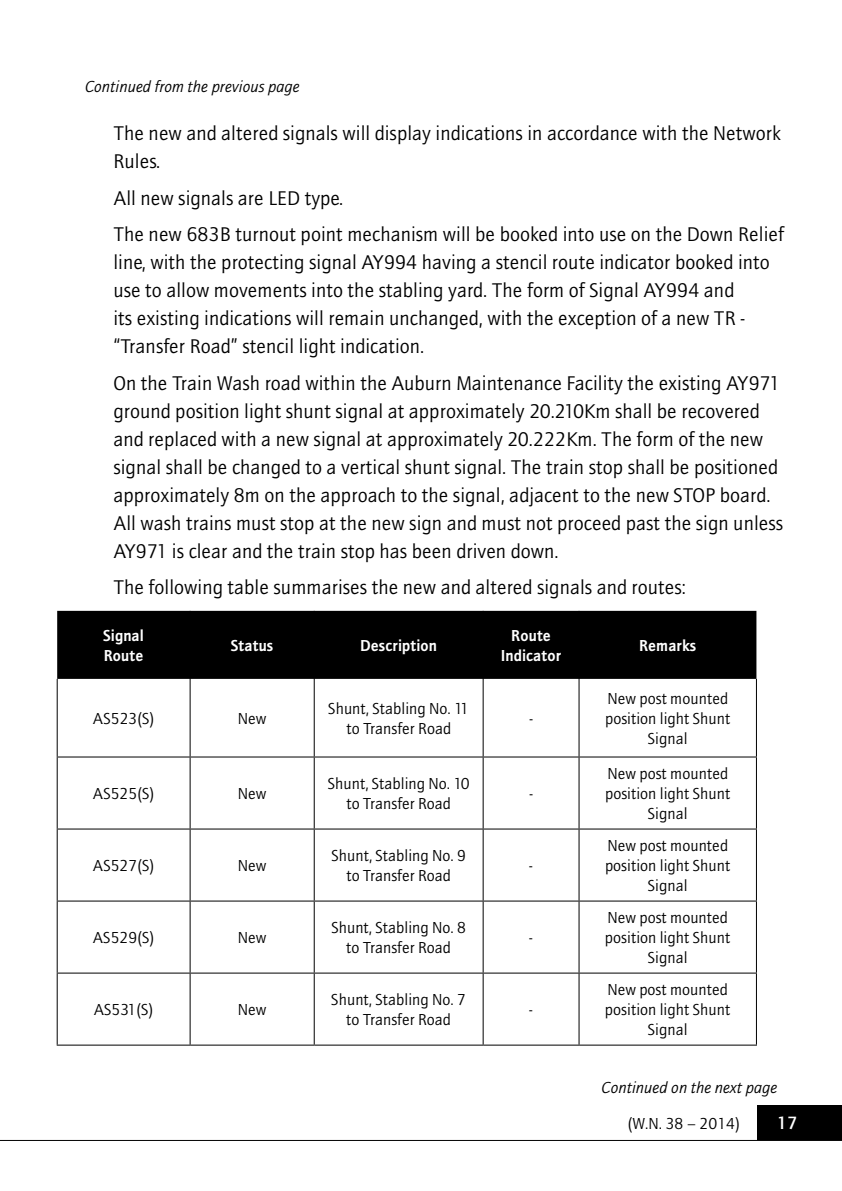
<style>
.page{position:relative;width:842px;height:1191px;background:#fff}
.page>*{position:absolute;margin:0;border:0;box-sizing:border-box;transform-origin:0 0}
.Main_Body_Text{font:20px/28px "AT Quay Sans";color:#000}
.t1{font:500 18px "AT Quay Sans";color:#fff}
.Body_Text_2{font:16px/20px "AT Quay Sans";color:#000;text-align:center}
.t2{font:italic 16px "AT Quay Sans";color:#000}
.Table_Head_copy{font:600 16px/20px "AT Quay Sans";color:#fff;text-align:center}
</style>
<div class="page">
<div style="left:757px;top:1106px;width:85px;height:34px;background:#000"></div>
<hr style="left:0;top:1140px;width:842px;height:1px;background:#000">
<div style="left:57px;top:611px;width:699px;height:68px;background:#000"></div>
<hr style="left:57px;top:756px;width:133px;height:1px;background:#000">
<hr style="left:190px;top:756px;width:124px;height:1px;background:#000">
<hr style="left:314px;top:756px;width:169px;height:1px;background:#000">
<hr style="left:483px;top:756px;width:96px;height:1px;background:#000">
<hr style="left:579px;top:756px;width:178px;height:1px;background:#000">
<hr style="left:57px;top:828px;width:133px;height:1px;background:#000">
<hr style="left:190px;top:828px;width:124px;height:1px;background:#000">
<hr style="left:314px;top:828px;width:169px;height:1px;background:#000">
<hr style="left:483px;top:828px;width:96px;height:1px;background:#000">
<hr style="left:579px;top:828px;width:178px;height:1px;background:#000">
<hr style="left:57px;top:900px;width:133px;height:1px;background:#000">
<hr style="left:190px;top:900px;width:124px;height:1px;background:#000">
<hr style="left:314px;top:900px;width:169px;height:1px;background:#000">
<hr style="left:483px;top:900px;width:96px;height:1px;background:#000">
<hr style="left:579px;top:900px;width:178px;height:1px;background:#000">
<hr style="left:57px;top:972px;width:133px;height:1px;background:#000">
<hr style="left:190px;top:972px;width:124px;height:1px;background:#000">
<hr style="left:314px;top:972px;width:169px;height:1px;background:#000">
<hr style="left:483px;top:972px;width:96px;height:1px;background:#000">
<hr style="left:579px;top:972px;width:178px;height:1px;background:#000">
<hr style="left:57px;top:1044px;width:133px;height:1px;background:#000">
<hr style="left:190px;top:1044px;width:124px;height:1px;background:#000">
<hr style="left:314px;top:1044px;width:169px;height:1px;background:#000">
<hr style="left:483px;top:1044px;width:96px;height:1px;background:#000">
<hr style="left:579px;top:1044px;width:178px;height:1px;background:#000">
<hr style="left:57px;top:679px;width:1px;height:77px;background:#000">
<hr style="left:57px;top:757px;width:1px;height:71px;background:#000">
<hr style="left:57px;top:829px;width:1px;height:71px;background:#000">
<hr style="left:57px;top:901px;width:1px;height:71px;background:#000">
<hr style="left:57px;top:973px;width:1px;height:71px;background:#000">
<hr style="left:190px;top:611px;width:1px;height:68px;background:#000">
<hr style="left:314px;top:611px;width:1px;height:68px;background:#000">
<hr style="left:483px;top:611px;width:1px;height:68px;background:#000">
<hr style="left:578px;top:611px;width:1px;height:68px;background:#000">
<hr style="left:190px;top:679px;width:1px;height:77px;background:#000">
<hr style="left:314px;top:679px;width:1px;height:77px;background:#000">
<hr style="left:483px;top:679px;width:1px;height:77px;background:#000">
<hr style="left:578px;top:679px;width:1px;height:77px;background:#000">
<hr style="left:756px;top:679px;width:1px;height:77px;background:#000">
<hr style="left:190px;top:757px;width:1px;height:71px;background:#000">
<hr style="left:314px;top:757px;width:1px;height:71px;background:#000">
<hr style="left:483px;top:757px;width:1px;height:71px;background:#000">
<hr style="left:578px;top:757px;width:1px;height:71px;background:#000">
<hr style="left:756px;top:757px;width:1px;height:71px;background:#000">
<hr style="left:190px;top:829px;width:1px;height:71px;background:#000">
<hr style="left:314px;top:829px;width:1px;height:71px;background:#000">
<hr style="left:483px;top:829px;width:1px;height:71px;background:#000">
<hr style="left:578px;top:829px;width:1px;height:71px;background:#000">
<hr style="left:756px;top:829px;width:1px;height:71px;background:#000">
<hr style="left:190px;top:901px;width:1px;height:71px;background:#000">
<hr style="left:314px;top:901px;width:1px;height:71px;background:#000">
<hr style="left:483px;top:901px;width:1px;height:71px;background:#000">
<hr style="left:578px;top:901px;width:1px;height:71px;background:#000">
<hr style="left:756px;top:901px;width:1px;height:71px;background:#000">
<hr style="left:190px;top:973px;width:1px;height:71px;background:#000">
<hr style="left:314px;top:973px;width:1px;height:71px;background:#000">
<hr style="left:483px;top:973px;width:1px;height:71px;background:#000">
<hr style="left:578px;top:973px;width:1px;height:71px;background:#000">
<hr style="left:756px;top:973px;width:1px;height:71px;background:#000">
<p class="t2" style="left:85px;top:77px;width:216px">Continued from the previous page</p>
<p class="Main_Body_Text" style="left:113px;top:119px;width:669px">The new and altered signals will display indications in accordance with the Network<br>Rules.</p>
<p class="Main_Body_Text" style="left:113px;top:184px;width:231px">All new signals are LED type.</p>
<p class="Main_Body_Text" style="left:113px;top:220px;width:672px">The new 683B turnout point mechanism will be booked into use on the Down Relief line, with the protecting signal AY994 having a stencil route indicator booked into use to allow movements into the stabling yard. The form of Signal AY994 and<br>its existing indications will remain unchanged, with the exception of a new TR - “Transfer Road” stencil light indication.</p>
<p class="Main_Body_Text" style="left:113px;top:369px;width:671px">On the Train Wash road within the Auburn Maintenance Facility the existing AY971 ground position light shunt signal at approximately 20.210Km shall be recovered and replaced with a new signal at approximately 20.222Km. The form of the new signal shall be changed to a vertical shunt signal. The train stop shall be positioned approximately 8m on the approach to the signal, adjacent to the new STOP board.<br>All wash trains must stop at the new sign and must not proceed past the sign unless AY971 is clear and the train stop has been driven down.</p>
<p class="Main_Body_Text" style="left:113px;top:573px;width:574px">The following table summarises the new and altered signals and routes:</p>
<p class="Table_Head_copy" style="left:103px;top:625px;width:42px">Signal</p>
<p class="Table_Head_copy" style="left:104px;top:645px;width:41px">Route</p>
<p class="Table_Head_copy" style="left:231px;top:635px;width:44px">Status</p>
<p class="Table_Head_copy" style="left:360px;top:635px;width:79px">Description</p>
<p class="Table_Head_copy" style="left:501px;top:625px;width:62px">Route<br>Indicator</p>
<p class="Table_Head_copy" style="left:639px;top:635px;width:59px">Remarks</p>
<p class="Body_Text_2" style="left:93px;top:708px;width:63px">AS523(S)</p>
<p class="Body_Text_2" style="left:238px;top:708px;width:30px">New</p>
<p class="Body_Text_2" style="left:328px;top:698px;width:142px">Shunt, Stabling No. 11 to Transfer Road</p>
<p class="Body_Text_2" style="left:93px;top:783px;width:63px">AS525(S)</p>
<p class="Body_Text_2" style="left:238px;top:783px;width:30px">New</p>
<p class="Body_Text_2" style="left:328px;top:773px;width:143px">Shunt, Stabling No. 10 to Transfer Road</p>
<p class="Body_Text_2" style="left:93px;top:855px;width:63px">AS527(S)</p>
<p class="Body_Text_2" style="left:238px;top:855px;width:30px">New</p>
<p class="Body_Text_2" style="left:331px;top:845px;width:136px">Shunt, Stabling No. 9 to Transfer Road</p>
<p class="Body_Text_2" style="left:93px;top:927px;width:63px">AS529(S)</p>
<p class="Body_Text_2" style="left:238px;top:927px;width:30px">New</p>
<p class="Body_Text_2" style="left:331px;top:917px;width:136px">Shunt, Stabling No. 8 to Transfer Road</p>
<p class="Body_Text_2" style="left:94px;top:999px;width:61px">AS531(S)</p>
<p class="Body_Text_2" style="left:238px;top:999px;width:30px">New</p>
<p class="Body_Text_2" style="left:331px;top:989px;width:136px">Shunt, Stabling No. 7 to Transfer Road</p>
<p class="Body_Text_2" style="left:529px;top:708px;width:6px">-</p>
<p class="Body_Text_2" style="left:529px;top:783px;width:6px">-</p>
<p class="Body_Text_2" style="left:529px;top:855px;width:6px">-</p>
<p class="Body_Text_2" style="left:529px;top:927px;width:6px">-</p>
<p class="Body_Text_2" style="left:529px;top:999px;width:6px">-</p>
<p class="Body_Text_2" style="left:605px;top:688px;width:127px">New post mounted position light Shunt<br>Signal</p>
<p class="Body_Text_2" style="left:605px;top:763px;width:127px">New post mounted position light Shunt<br>Signal</p>
<p class="Body_Text_2" style="left:605px;top:835px;width:127px">New post mounted position light Shunt<br>Signal</p>
<p class="Body_Text_2" style="left:605px;top:907px;width:127px">New post mounted position light Shunt<br>Signal</p>
<p class="Body_Text_2" style="left:605px;top:979px;width:127px">New post mounted position light Shunt<br>Signal</p>
<p class="t2" style="left:602px;top:1078px;width:177px">Continued on the next page</p>
<p class="Body_Text_2" style="left:628px;top:1113px;width:114px">(W.N. 38 – 2014)</p>
<p class="t1" style="left:777px;top:1112px;width:22px">17</p>
</div>
